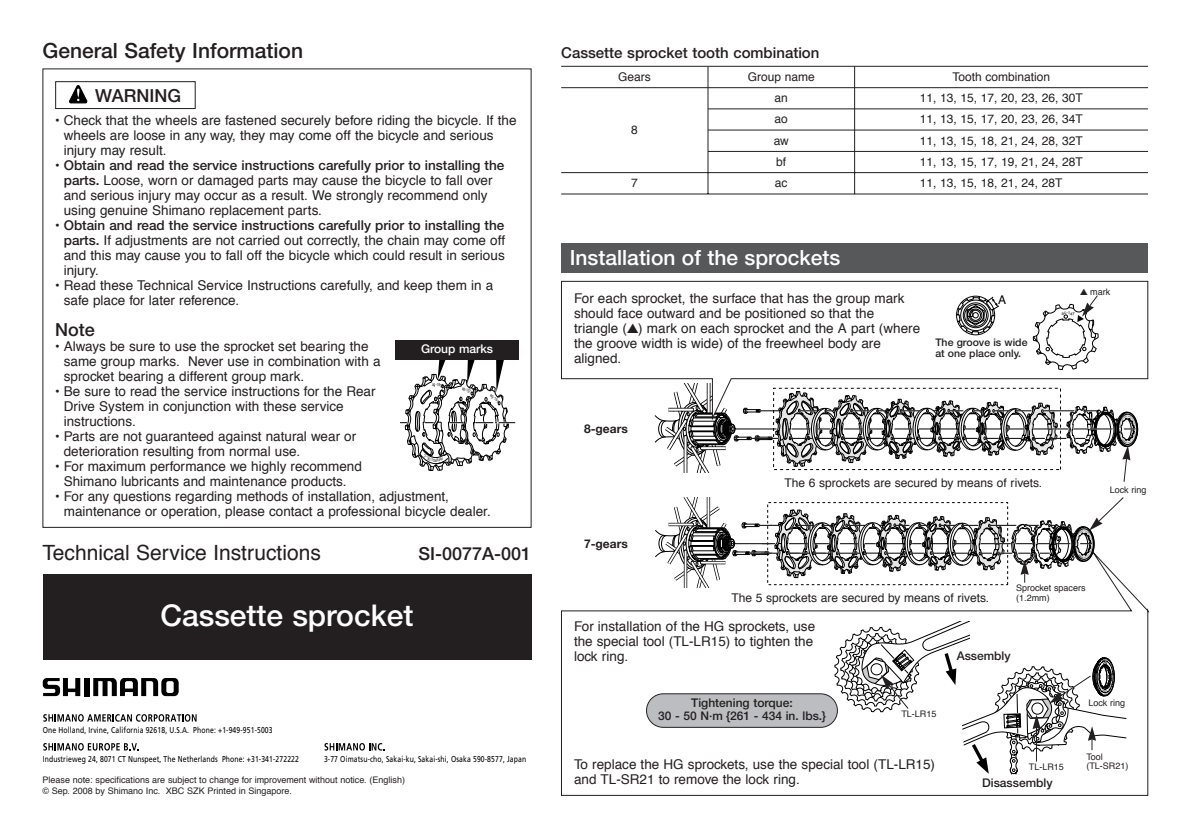
<style>
.page{position:relative;width:1190px;height:836px;background:#fff}
.page>*{position:absolute;margin:0;border:0;box-sizing:border-box;transform-origin:0 0}
.t1{font:500 30px "Helvetica Neue";color:#fff}
.t2{font:21px "Helvetica";color:#231f20}
.t3{font:500 21px "Helvetica Neue";color:#fff}
.t4{font:500 21px "Helvetica Neue";color:#231f20}
.t5{font:500 18px "Helvetica Neue";color:#231f20}
.t6{font:500 15px "Helvetica Neue";color:#231f20}
.t7{font:13.6px/15px "Helvetica";color:#231f20}
.t8{font:500 13.6px "Helvetica Neue";color:#231f20}
.t9{font:12px/21.2px "Helvetica";color:#231f20;text-align:center}
.t10{font:500 12px/13.6px "Helvetica Neue";color:#231f20;text-align:center}
.t11{font:700 12px "Helvetica Neue";color:#231f20}
.t12{font:500 12px "Helvetica Neue";color:#fff}
.t13{font:12px "Helvetica";color:#000}
.t14{font:500 10.4px/10.4px "Helvetica Neue";color:#231f20}
.t15{font:9px/9.8px "Helvetica";color:#231f20}
.t16{font:8.6px "Frutiger";letter-spacing:.02em;color:#000;scale:.8 1}
.s1{font-family:"Helvetica";font-weight:400}
.s2{font-family:"Helvetica Neue";font-weight:500}
.s3{color:#fff}
</style>
<div class="page">
<div style="left:561px;top:243px;width:587px;height:30px;background:#57585a"></div>
<svg style="left:561px;top:281px;width:587px;height:135px"></svg>
<svg style="left:561px;top:584px;width:587px;height:212px"></svg>
<div style="left:647px;top:694px;width:190px;height:33px;background:#bcbdc0;border-radius:17px"></div>
<div style="left:646px;top:694px;width:192px;height:34px;border:1px solid #231f20;border-radius:17px"></div>
<svg style="left:835px;top:621px;width:291px;height:153px"></svg>
<hr style="left:561px;top:66px;width:587px;height:1px;background:#231f20">
<hr style="left:561px;top:87px;width:587px;height:1px;background:#231f20">
<hr style="left:708px;top:109px;width:440px;height:1px;background:#231f20">
<hr style="left:708px;top:130px;width:440px;height:1px;background:#231f20">
<hr style="left:708px;top:151px;width:440px;height:1px;background:#231f20">
<hr style="left:561px;top:172px;width:587px;height:1px;background:#231f20">
<hr style="left:561px;top:194px;width:587px;height:1px;background:#231f20">
<hr style="left:708px;top:66px;width:1px;height:128px;background:#231f20">
<hr style="left:854px;top:66px;width:1px;height:128px;background:#231f20">
<svg style="left:93px;top:678px;width:86px;height:18px"></svg>
<div style="left:84px;top:678px;width:5px;height:18px;background:#000"></div>
<svg style="left:43px;top:678px;width:37px;height:18px"></svg>
<svg style="left:43px;top:714px;width:154px;height:8px"></svg>
<svg style="left:43px;top:743px;width:96px;height:8px"></svg>
<svg style="left:325px;top:743px;width:60px;height:8px"></svg>
<svg style="left:70px;top:100px;width:18px;height:4px"></svg>
<svg style="left:69px;top:85px;width:18px;height:18px"></svg>
<div style="left:55px;top:81px;width:141px;height:28px;border:1px solid #231f20"></div>
<div style="left:43px;top:575px;width:488px;height:85px;background:#231f20"></div>
<div style="left:395px;top:341px;width:124px;height:19px;background:#231f20"></div>
<svg style="left:627px;top:324px;width:11px;height:9px"></svg>
<svg style="left:956px;top:296px;width:44px;height:39px"></svg>
<svg style="left:655px;top:383px;width:483px;height:99px"></svg>
<svg style="left:655px;top:497px;width:469px;height:90px"></svg>
<svg style="left:1033px;top:288px;width:66px;height:82px"></svg>
<svg style="left:400px;top:360px;width:115px;height:111px"></svg>
<h2 class="t4" style="left:43px;top:43px;width:262px">General Safety Information</h2>
<h3 class="t5" style="left:95px;top:89px;width:87px">WARNING</h3>
<p class="t7" style="left:64px;top:114px;width:454px;text-indent:-9px">• Check that the wheels are fastened securely before riding the bicycle. If the wheels are loose in any way, they may come off the bicycle and serious injury may result.</p>
<p class="t8" style="left:55px;top:160px;width:451px"><span class="s1">•</span> Obtain and read the service instructions carefully prior to installing the</p>
<p class="t7" style="left:64px;top:174px;width:430px"><span class="s2">parts.</span> Loose, worn or damaged parts may cause the bicycle to fall over and serious injury may occur as a result. We strongly recommend only using genuine Shimano replacement parts.</p>
<p class="t8" style="left:55px;top:220px;width:451px"><span class="s1">•</span> Obtain and read the service instructions carefully prior to installing the</p>
<p class="t7" style="left:64px;top:234px;width:443px;text-align:justify"><span class="s2">parts.</span> If adjustments are not carried out correctly, the chain may come off and this may cause you to fall off the bicycle which could result in serious injury.</p>
<p class="t7" style="left:64px;top:279px;width:431px;text-indent:-9px">• Read these Technical Service Instructions carefully, and keep them in a safe place for later reference.</p>
<h3 class="t5" style="left:55px;top:323px;width:41px">Note</h3>
<p class="t7" style="left:64px;top:339px;width:318px;text-indent:-9px">• Always be sure to use the sprocket set bearing the same group marks. Never use in combination with a sprocket bearing a different group mark.</p>
<p class="t7" style="left:64px;top:384px;width:313px;text-indent:-9px">• Be sure to read the service instructions for the Rear<br>Drive System in conjunction with these service instructions.</p>
<p class="t7" style="left:64px;top:429px;width:294px;text-indent:-9px">• Parts are not guaranteed against natural wear or deterioration resulting from normal use.</p>
<p class="t7" style="left:55px;top:459px;width:308px;text-align:center">• For maximum performance we highly recommend<br>Shimano lubricants and maintenance products.</p>
<p class="t7" style="left:64px;top:489px;width:429px;text-indent:-9px">• For any questions regarding methods of installation, adjustment, maintenance or operation, please contact a professional bicycle dealer.</p>
<h2 class="t2" style="left:43px;top:544px;width:280px">Technical Service Instructions</h2>
<h3 class="t5" style="left:419px;top:547px;width:114px">SI-0077A-001</h3>
<p class="t12" style="left:421px;top:345px;width:74px">Group marks</p>
<h1 class="t1" style="left:160px;top:605px;width:255px">Cassette sprocket</h1>
<p class="t16" style="left:43px;top:726px;width:289px">One Holland, Irvine, California 92618, U.S.A. Phone: +1-949-951-5003</p>
<p class="t16" style="left:43px;top:755px;width:322px">Industrieweg 24, 8071 CT Nunspeet, The Netherlands Phone: +31-341-272222</p>
<p class="t16" style="left:324px;top:755px;width:254px">3-77 Oimatsu-cho, Sakai-ku, Sakai-shi, Osaka 590-8577, Japan</p>
<p class="t15" style="left:43px;top:776px;width:364px;line-height:10.6px">Please note: specifications are subject to change for improvement without notice. (English) © Sep. 2008 by Shimano Inc. XBC SZK Printed in Singapore.</p>
<p class="t6" style="left:561px;top:47px;width:260px">Cassette sprocket tooth combination</p>
<p class="t9" style="left:618px;top:67px;width:34px">Gears</p>
<p class="t9" style="left:631px;top:120px;width:8px">8</p>
<p class="t9" style="left:748px;top:67px;width:69px">Group name</p>
<p class="t9" style="left:920px;top:67px;width:165px">Tooth combination<br>11, 13, 15, 17, 20, 23, 26, 30T<br>11, 13, 15, 17, 20, 23, 26, 34T<br>11, 13, 15, 18, 21, 24, 28, 32T</p>
<p class="t9" style="left:774px;top:88px;width:17px;text-align:justify">an ao aw bf</p>
<p class="t9" style="left:920px;top:152px;width:165px">11, 13, 15, 17, 19, 21, 24, 28T</p>
<p class="t9" style="left:631px;top:173px;width:8px">7</p>
<p class="t9" style="left:775px;top:173px;width:14px">ac</p>
<p class="t9" style="left:920px;top:173px;width:165px">11, 13, 15, 18, 21, 24, 28T<span class="s3">11 ,</span></p>
<h2 class="t3" style="left:570px;top:250px;width:272px">Installation of the sprockets</h2>
<p class="t7" style="left:574px;top:292px;width:348px">For each sprocket, the surface that has the group mark should face outward and be positioned so that the triangle ( ) mark on each sprocket and the A part (where the groove width is wide) of the freewheel body are aligned.</p>
<p class="t13" style="left:998px;top:295px;width:10px">A</p>
<p class="t14" style="left:935px;top:338px;width:94px">The groove is wide at one place only.</p>
<p class="t11" style="left:584px;top:421px;width:45px">8-gears</p>
<p class="t11" style="left:584px;top:536px;width:45px">7-gears</p>
<p class="t9" style="left:785px;top:473px;width:259px">The 6 sprockets are secured by means of rivets.</p>
<p class="t15" style="left:1090px;top:287px;width:22px">mark</p>
<p class="t15" style="left:1110px;top:486px;width:38px">Lock ring</p>
<p class="t9" style="left:732px;top:588px;width:259px">The 5 sprockets are secured by means of rivets.</p>
<p class="t15" style="left:1016px;top:584px;width:71px">Sprocket spacers (1.2mm)</p>
<p class="t7" style="left:574px;top:620px;width:243px">For installation of the HG sprockets, use the special tool (TL-LR15) to tighten the lock ring.</p>
<p class="t10" style="left:957px;top:650px;width:56px">Assembly</p>
<p class="t10" style="left:658px;top:697px;width:169px">Tightening torque:<br>30 - 50 N·m {261 - 434 in. lbs.}</p>
<p class="t15" style="left:1089px;top:699px;width:38px">Lock ring</p>
<p class="t15" style="left:1086px;top:752px;width:43px">Tool (TL-SR21)</p>
<p class="t10" style="left:982px;top:777px;width:72px">Disassembly</p>
<p class="t15" style="left:901px;top:710px;width:36px">TL-LR15</p>
<p class="t7" style="left:574px;top:758px;width:363px">To replace the HG sprockets, use the special tool (TL-LR15) and TL-SR21 to remove the lock ring.</p>
<p class="t15" style="left:1029px;top:763px;width:36px">TL-LR15</p>
</div>
